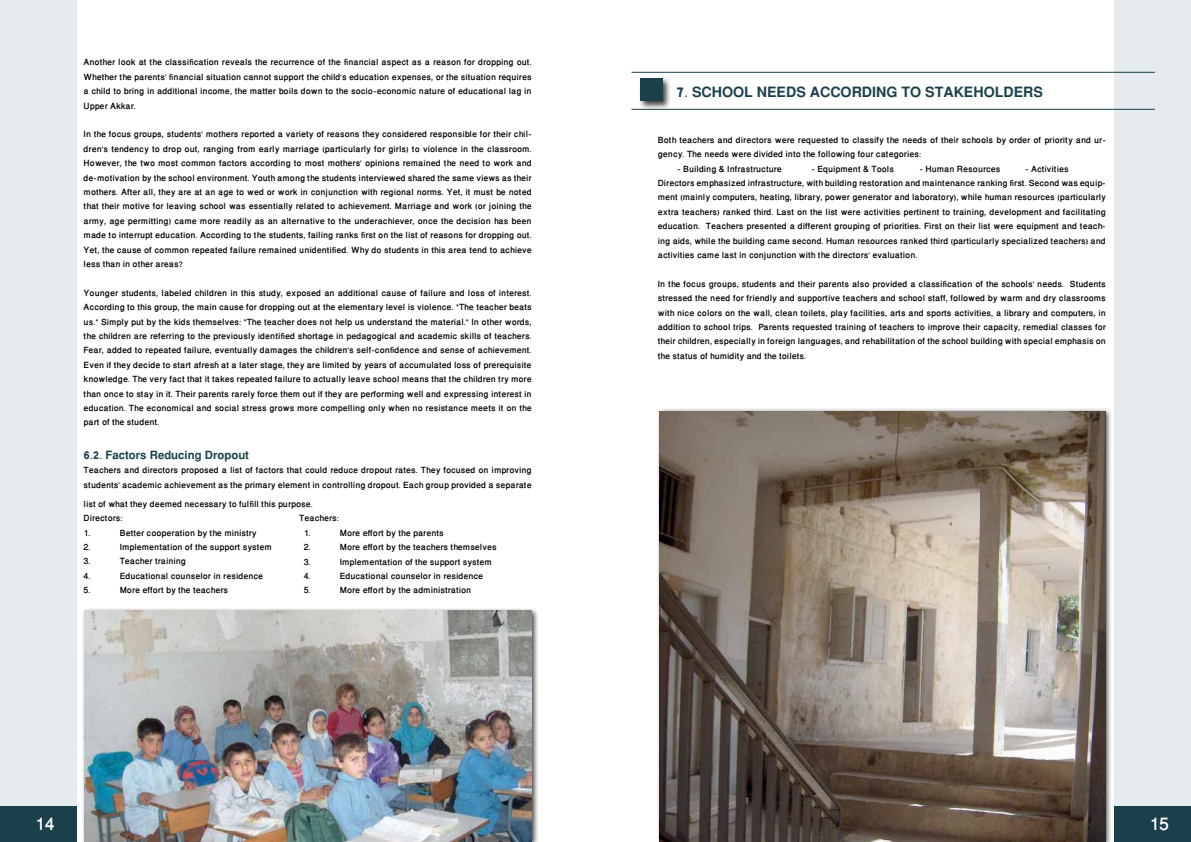
<style>
.page{position:relative;width:1191px;height:842px;background:#fff}
.page>*{position:absolute;margin:0;border:0;box-sizing:border-box;transform-origin:0 0}
.t1{font:500 24px "Win Soft Pro";color:#fff}
.t2{font:700 20px "Win Soft Pro";color:#1a414b}
.t3{font:700 16px "Win Soft Pro";color:#1a414b}
.t4{font:500 12px/14.4px "Win Soft Pro";color:#000}
</style>
<div class="page">
<div style="left:1114px;top:0;width:77px;height:842px;background:#e5ebee"></div>
<div style="left:1114px;top:806px;width:77px;height:36px;background:#1a414b"></div>
<hr style="left:631px;top:109px;width:524px;height:1px;background:#1a414b">
<hr style="left:631px;top:72px;width:524px;height:1px;background:#1a414b">
<div style="left:638px;top:76px;width:34px;height:34px;background:#000;opacity:.75"></div>
<div style="left:640px;top:78px;width:22px;height:23px;background:#1a414b"></div>
<div style="left:656px;top:408px;width:456px;height:434px;background:#000;opacity:.75"></div>
<img style="left:660px;top:411px;width:445px;height:430px">
<div style="left:81px;top:607px;width:458px;height:235px;background:#000;opacity:.75"></div>
<img style="left:84px;top:611px;width:448px;height:231px">
<div style="left:0;top:0;width:77px;height:842px;background:#e5ebee"></div>
<div style="left:0;top:806px;width:77px;height:36px;background:#1a414b"></div>
<p class="t4" style="left:84px;top:55px;width:449px;text-align:justify">Another look at the classification reveals the recurrence of the financial aspect as a reason for dropping out.<br>Whether the parents’ financial situation cannot support the child’s education expenses, or the situation requires a child to bring in additional income, the matter boils down to the socio-economic nature of educational lag in Upper Akkar.</p>
<p class="t4" style="left:84px;top:127px;width:449px;text-align:justify">In the focus groups, students’ mothers reported a variety of reasons they considered responsible for their chil&shy;dren’s tendency to drop out, ranging from early marriage (particularly for girls) to violence in the classroom.<br>However, the two most common factors according to most mothers’ opinions remained the need to work and de-motivation by the school environment. Youth among the students interviewed shared the same views as their mothers. After all, they are at an age to wed or work in conjunction with regional norms. Yet, it must be noted that their motive for leaving school was essentially related to achievement. Marriage and work (or joining the army, age permitting) came more readily as an alternative to the underachiever, once the decision has been made to interrupt education. According to the students, failing ranks first on the list of reasons for dropping out.<br>Yet, the cause of common repeated failure remained unidentified. Why do students in this area tend to achieve less than in other areas?</p>
<p class="t4" style="left:84px;top:286px;width:449px;text-align:justify">Younger students, labeled children in this study, exposed an additional cause of failure and loss of interest.<br>According to this group, the main cause for dropping out at the elementary level is violence. “The teacher beats us.” Simply put by the kids themselves: “The teacher does not help us understand the material.” In other words, the children are referring to the previously identified shortage in pedagogical and academic skills of teachers.<br>Fear, added to repeated failure, eventually damages the children’s self-confidence and sense of achievement.<br>Even if they decide to start afresh at a later stage, they are limited by years of accumulated loss of prerequisite knowledge. The very fact that it takes repeated failure to actually leave school means that the children try more than once to stay in it. Their parents rarely force them out if they are performing well and expressing interest in education. The economical and social stress grows more compelling only when no resistance meets it on the part of the student.</p>
<h3 class="t3" style="left:84px;top:443px;width:167px">6.2. Factors Reducing Dropout</h3>
<p class="t4" style="left:84px;top:463px;width:449px">Teachers and directors proposed a list of factors that could reduce dropout rates. They focused on improving students’ academic achievement as the primary element in controlling dropout. Each group provided a separate</p>
<p class="t4" style="left:84px;top:497px;width:231px">list of what they deemed necessary to fulfill this purpose.<br>Directors:</p>
<p class="t4" style="left:299px;top:511px;width:41px">Teachers:</p>
<p class="t4" style="left:84px;top:526px;width:9px">1.</p>
<p class="t4" style="left:120px;top:526px;width:138px">Better cooperation by the ministry</p>
<p class="t4" style="left:84px;top:540px;width:9px">2.</p>
<p class="t4" style="left:120px;top:540px;width:154px">Implementation of the support system</p>
<p class="t4" style="left:84px;top:554px;width:9px">3.</p>
<p class="t4" style="left:120px;top:554px;width:68px">Teacher training</p>
<p class="t4" style="left:84px;top:569px;width:9px">4.</p>
<p class="t4" style="left:120px;top:569px;width:145px">Educational counselor in residence</p>
<p class="t4" style="left:84px;top:583px;width:9px">5.</p>
<p class="t4" style="left:120px;top:583px;width:110px">More effort by the teachers</p>
<p class="t4" style="left:304px;top:526px;width:9px">1.</p>
<p class="t4" style="left:340px;top:526px;width:106px">More effort by the parents</p>
<p class="t4" style="left:304px;top:540px;width:9px">2.</p>
<p class="t4" style="left:340px;top:540px;width:158px">More effort by the teachers themselves</p>
<p class="t4" style="left:304px;top:555px;width:9px">3.</p>
<p class="t4" style="left:340px;top:555px;width:154px">Implementation of the support system</p>
<p class="t4" style="left:304px;top:569px;width:9px">4.</p>
<p class="t4" style="left:340px;top:569px;width:145px">Educational counselor in residence</p>
<p class="t4" style="left:304px;top:583px;width:9px">5.</p>
<p class="t4" style="left:340px;top:583px;width:133px">More effort by the administration</p>
<h1 class="t1" style="left:35px;top:806px;width:21px">14</h1>
<h2 class="t2" style="left:676px;top:76px;width:368px">7. SCHOOL NEEDS ACCORDING TO STAKEHOLDERS</h2>
<p class="t4" style="left:658px;top:133px;width:449px">Both teachers and directors were requested to classify the needs of their schools by order of priority and ur&shy;gency. The needs were divided into the following four categories:</p>
<p class="t4" style="left:677px;top:161px;width:106px">- Building &amp; Infrastructure</p>
<p class="t4" style="left:811px;top:161px;width:84px">- Equipment &amp; Tools</p>
<p class="t4" style="left:919px;top:161px;width:82px">- Human Resources</p>
<p class="t4" style="left:658px;top:161px;width:449px;text-indent:367px">- Activities Directors emphasized infrastructure, with building restoration and maintenance ranking first. Second was equip&shy;ment (mainly computers, heating, library, power generator and laboratory), while human resources (particularly extra teachers) ranked third. Last on the list were activities pertinent to training, development and facilitating education. Teachers presented a different grouping of priorities. First on their list were equipment and teach&shy;ing aids, while the building came second. Human resources ranked third (particularly specialized teachers) and activities came last in conjunction with the directors’ evaluation.</p>
<p class="t4" style="left:658px;top:277px;width:449px;text-align:justify">In the focus groups, students and their parents also provided a classification of the schools’ needs. Students stressed the need for friendly and supportive teachers and school staff, followed by warm and dry classrooms with nice colors on the wall, clean toilets, play facilities, arts and sports activities, a library and computers, in addition to school trips. Parents requested training of teachers to improve their capacity, remedial classes for their children, especially in foreign languages, and rehabilitation of the school building with special emphasis on the status of humidity and the toilets.</p>
<h1 class="t1" style="left:1149px;top:806px;width:21px">15</h1>
</div>
